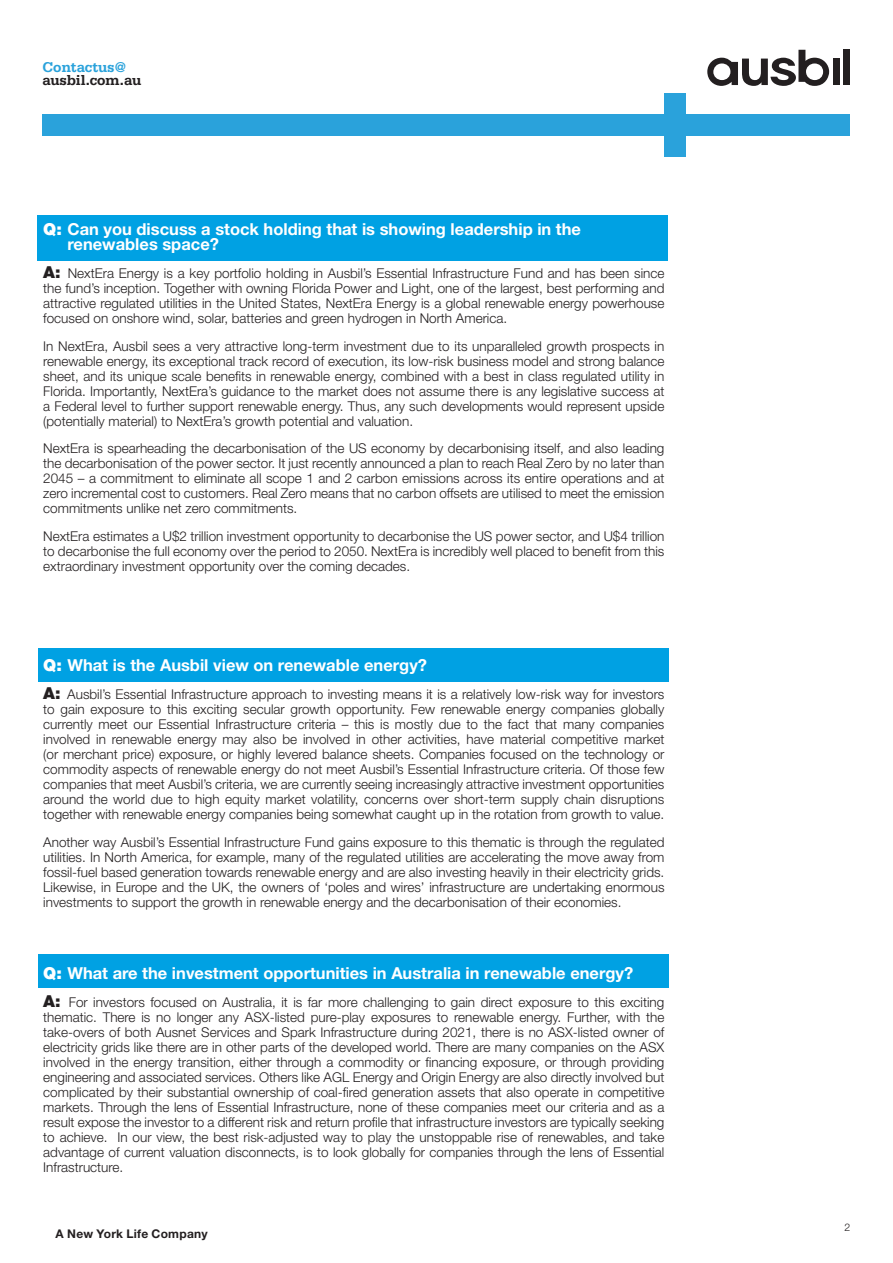
<style>
.page{position:relative;width:893px;height:1263px;background:#fff}
.page>*{position:absolute;margin:0;border:0;box-sizing:border-box;transform-origin:0 0}
.Body_text{font:700 16.5px/15px "Helvetica Neue LT Std";color:#fff}
.Email{font:700 15px/13.5px "Serifa Std";letter-spacing:-.01em;color:#231f20}
.Body_text-2{font:300 13.5px/15px "Helvetica Neue LT Std";color:#231f20;text-align:justify}
.Page_number_left{font:700 12px "Helvetica Neue LT Std";letter-spacing:.02em;color:#231f20}
.Page_number_right{font:300 10.5px "Helvetica Neue LT Std";color:#231f20}
.s1{color:#2aa2db}
.s2{font-weight:900}
.s3{font-weight:900;font-size:16.5px}
</style>
<div class="page">
<div style="left:39px;top:954px;width:630px;height:34px;background:#00a1e3"></div>
<div style="left:39px;top:648px;width:630px;height:33px;background:#00a1e3"></div>
<div style="left:37px;top:215px;width:630px;height:46px;background:#00a1e3"></div>
<div style="left:664px;top:93px;width:22px;height:64px;background:#2aa2db"></div>
<div style="left:43px;top:114px;width:807px;height:22px;background:#2aa2db"></div>
<svg style="left:707px;top:50px;width:122px;height:36px"></svg>
<div style="left:832px;top:59px;width:7px;height:26px;background:#231f20"></div>
<div style="left:843px;top:50px;width:7px;height:35px;background:#231f20"></div>
<p class="Email" style="left:43px;top:60px;width:100px"><span class="s1">Contactus@ </span>ausbil.com.au</p>
<p class="Body_text" style="left:67px;top:221px;width:515px;text-indent:-24px"><span class="s2">Q:</span> Can you discuss a stock holding that is showing leadership in the renewables space?</p>
<p class="Body_text-2" style="left:43px;top:265px;width:623px"><span class="s3">A:</span> NextEra Energy is a key portfolio holding in Ausbil’s Essential Infrastructure Fund and has been since the fund’s inception. Together with owning Florida Power and Light, one of the largest, best performing and attractive regulated utilities in the United States, NextEra Energy is a global renewable energy powerhouse focused on onshore wind, solar, batteries and green hydrogen in North America.</p>
<p class="Body_text-2" style="left:43px;top:338px;width:623px">In NextEra, Ausbil sees a very attractive long-term investment due to its unparalleled growth prospects in renewable energy, its exceptional track record of execution, its low-risk business model and strong balance sheet, and its unique scale benefits in renewable energy, combined with a best in class regulated utility in Florida. Importantly, NextEra’s guidance to the market does not assume there is any legislative success at a Federal level to further support renewable energy. Thus, any such developments would represent upside (potentially material) to NextEra’s growth potential and valuation.</p>
<p class="Body_text-2" style="left:43px;top:441px;width:623px">NextEra is spearheading the decarbonisation of the US economy by decarbonising itself, and also leading the decarbonisation of the power sector. It just recently announced a plan to reach Real Zero by no later than 2045 – a commitment to eliminate all scope 1 and 2 carbon emissions across its entire operations and at zero incremental cost to customers. Real Zero means that no carbon offsets are utilised to meet the emission commitments unlike net zero commitments.</p>
<p class="Body_text-2" style="left:43px;top:528px;width:623px">NextEra estimates a U$2 trillion investment opportunity to decarbonise the US power sector, and U$4 trillion to decarbonise the full economy over the period to 2050. NextEra is incredibly well placed to benefit from this extraordinary investment opportunity over the coming decades.</p>
<p class="Body_text" style="left:43px;top:658px;width:385px"><span class="s2">Q:</span> What is the Ausbil view on renewable energy?</p>
<p class="Body_text-2" style="left:43px;top:686px;width:623px"><span class="s3">A:</span> Ausbil’s Essential Infrastructure approach to investing means it is a relatively low-risk way for investors to gain exposure to this exciting secular growth opportunity. Few renewable energy companies globally currently meet our Essential Infrastructure criteria – this is mostly due to the fact that many companies involved in renewable energy may also be involved in other activities, have material competitive market (or merchant price) exposure, or highly levered balance sheets. Companies focused on the technology or commodity aspects of renewable energy do not meet Ausbil’s Essential Infrastructure criteria. Of those few companies that meet Ausbil’s criteria, we are currently seeing increasingly attractive investment opportunities around the world due to high equity market volatility, concerns over short-term supply chain disruptions together with renewable energy companies being somewhat caught up in the rotation from growth to value.</p>
<p class="Body_text-2" style="left:43px;top:834px;width:623px">Another way Ausbil’s Essential Infrastructure Fund gains exposure to this thematic is through the regulated utilities. In North America, for example, many of the regulated utilities are accelerating the move away from fossil-fuel based generation towards renewable energy and are also investing heavily in their electricity grids.<br>Likewise, in Europe and the UK, the owners of ‘poles and wires’ infrastructure are undertaking enormous investments to support the growth in renewable energy and the decarbonisation of their economies.</p>
<p class="Body_text" style="left:43px;top:966px;width:591px"><span class="s2">Q:</span> What are the investment opportunities in Australia in renewable energy?</p>
<p class="Body_text-2" style="left:43px;top:994px;width:623px"><span class="s3">A:</span> For investors focused on Australia, it is far more challenging to gain direct exposure to this exciting thematic. There is no longer any ASX-listed pure-play exposures to renewable energy. Further, with the take-overs of both Ausnet Services and Spark Infrastructure during 2021, there is no ASX-listed owner of electricity grids like there are in other parts of the developed world. There are many companies on the ASX involved in the energy transition, either through a commodity or financing exposure, or through providing engineering and associated services. Others like AGL Energy and Origin Energy are also directly involved but complicated by their substantial ownership of coal-fired generation assets that also operate in competitive markets. Through the lens of Essential Infrastructure, none of these companies meet our criteria and as a result expose the investor to a different risk and return profile that infrastructure investors are typically seeking to achieve. In our view, the best risk-adjusted way to play the unstoppable rise of renewables, and take advantage of current valuation disconnects, is to look globally for companies through the lens of Essential Infrastructure.</p>
<p class="Page_number_left" style="left:56px;top:1226px;width:154px">A New York Life Company</p>
<p class="Page_number_right" style="left:845px;top:1221px;width:7px">2</p>
</div>
